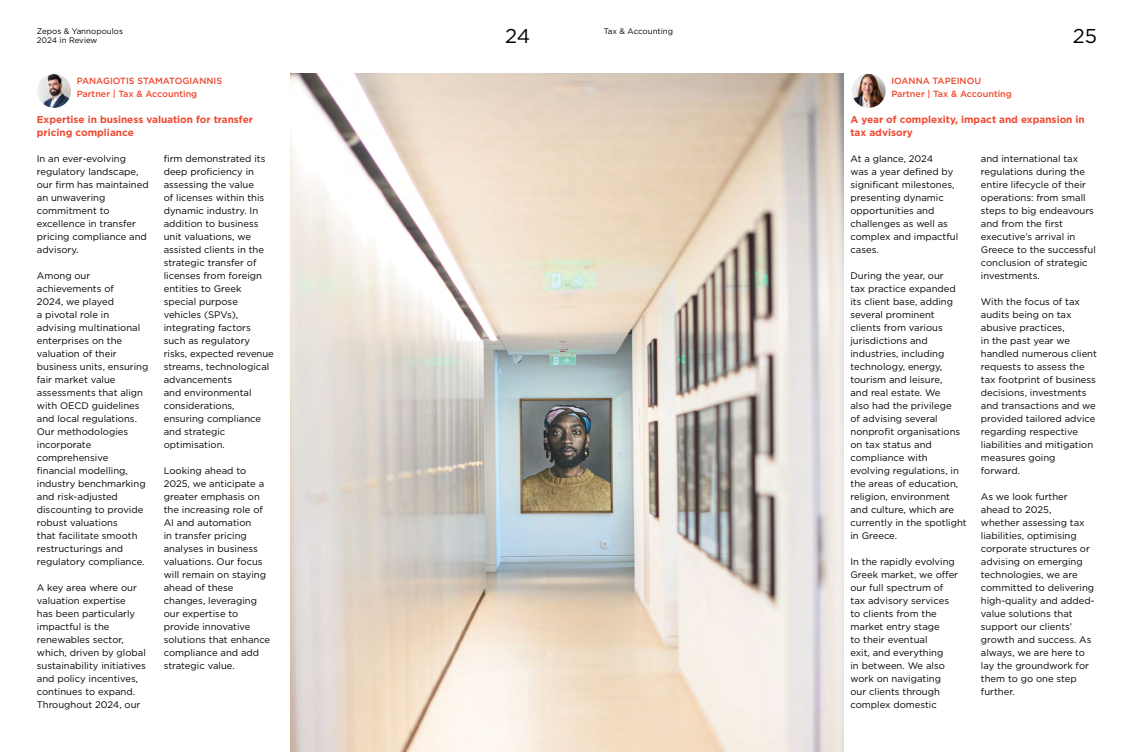
<style>
.page{position:relative;width:1134px;height:752px;background:#fff}
.page>*{position:absolute;margin:0;border:0;box-sizing:border-box;transform-origin:0 0}
.t1{font:20px "Gotham";color:#000}
.t2{font:700 10px/13px "Gotham";color:#f04931}
.t3{font:9.5px/13px "Gotham";color:#000}
.t4{font:500 9px/13px "Gotham";color:#f04931}
.t5{font:8px "Gotham";color:#000}
</style>
<div class="page">
<img style="left:852px;top:74px;width:34px;height:34px;border-radius:17px">
<img style="left:37px;top:74px;width:34px;height:34px;border-radius:17px">
<img style="left:291px;top:74px;width:552px;height:677px">
<p class="t5" style="left:37px;top:26px;width:88px">Zepos &amp; Yannopoulos</p>
<p class="t5" style="left:604px;top:26px;width:71px">Tax &amp; Accounting</p>
<p class="t5" style="left:37px;top:35px;width:62px">2024 in Review</p>
<h1 class="t1" style="left:505px;top:23px;width:26px">24</h1>
<h1 class="t1" style="left:1073px;top:23px;width:26px">25</h1>
<p class="t4" style="left:77px;top:74px;width:147px">PANAGIOTIS STAMATOGIANNIS<br>Partner | Tax &amp; Accounting</p>
<p class="t2" style="left:37px;top:113px;width:218px">Expertise in business valuation for transfer pricing compliance</p>
<p class="t3" style="left:37px;top:152px;width:113px">In an ever-evolving regulatory landscape, our firm has maintained an unwavering commitment to excellence in transfer pricing compliance and advisory.</p>
<p class="t3" style="left:37px;top:269px;width:113px">Among our achievements of<br>2024, we played<br>a pivotal role in advising multinational enterprises on the valuation of their business units, ensuring fair market value assessments that align with OECD guidelines and local regulations.<br>Our methodologies incorporate comprehensive financial modelling, industry benchmarking and risk-adjusted discounting to provide robust valuations<br>that facilitate smooth restructurings and regulatory compliance.</p>
<p class="t3" style="left:37px;top:581px;width:111px">A key area where our valuation expertise<br>has been particularly impactful is the renewables sector, which, driven by global sustainability initiatives and policy incentives, continues to expand.<br>Throughout 2024, our</p>
<p class="t3" style="left:164px;top:152px;width:112px">firm demonstrated its deep proficiency in assessing the value<br>of licenses within this dynamic industry. In addition to business unit valuations, we assisted clients in the strategic transfer of licenses from foreign entities to Greek special purpose vehicles (SPVs), integrating factors such as regulatory risks, expected revenue streams, technological advancements<br>and environmental considerations, ensuring compliance and strategic optimisation.</p>
<p class="t3" style="left:164px;top:464px;width:108px">Looking ahead to<br>2025, we anticipate a greater emphasis on the increasing role of<br>AI and automation<br>in transfer pricing analyses in business valuations. Our focus will remain on staying ahead of these changes, leveraging our expertise to provide innovative solutions that enhance compliance and add strategic value.</p>
<p class="t4" style="left:891px;top:74px;width:122px">IOANNA TAPEINOU<br>Partner | Tax &amp; Accounting</p>
<p class="t2" style="left:850px;top:113px;width:236px">A year of complexity, impact and expansion in tax advisory</p>
<p class="t3" style="left:850px;top:152px;width:109px">At a glance, 2024<br>was a year defined by significant milestones, presenting dynamic opportunities and challenges as well as complex and impactful cases.</p>
<p class="t3" style="left:850px;top:269px;width:118px">During the year, our<br>tax practice expanded its client base, adding several prominent clients from various jurisdictions and industries, including technology, energy, tourism and leisure,<br>and real estate. We<br>also had the privilege<br>of advising several nonprofit organisations on tax status and compliance with evolving regulations, in the areas of education, religion, environment and culture, which are currently in the spotlight in Greece.</p>
<p class="t3" style="left:850px;top:555px;width:109px">In the rapidly evolving<br>Greek market, we offer our full spectrum of tax advisory services to clients from the market entry stage<br>to their eventual<br>exit, and everything<br>in between. We also work on navigating our clients through complex domestic</p>
<p class="t3" style="left:981px;top:152px;width:116px">and international tax regulations during the entire lifecycle of their operations: from small steps to big endeavours and from the first executive’s arrival in<br>Greece to the successful conclusion of strategic investments.</p>
<p class="t3" style="left:981px;top:295px;width:118px">With the focus of tax audits being on tax abusive practices,<br>in the past year we handled numerous client requests to assess the tax footprint of business decisions, investments and transactions and we provided tailored advice regarding respective liabilities and mitigation measures going forward.</p>
<p class="t3" style="left:981px;top:490px;width:115px">As we look further ahead to 2025,<br>whether assessing tax liabilities, optimising corporate structures or advising on emerging technologies, we are committed to delivering high-quality and added&shy;value solutions that support our clients’ growth and success. As always, we are here to lay the groundwork for them to go one step further.</p>
</div>
